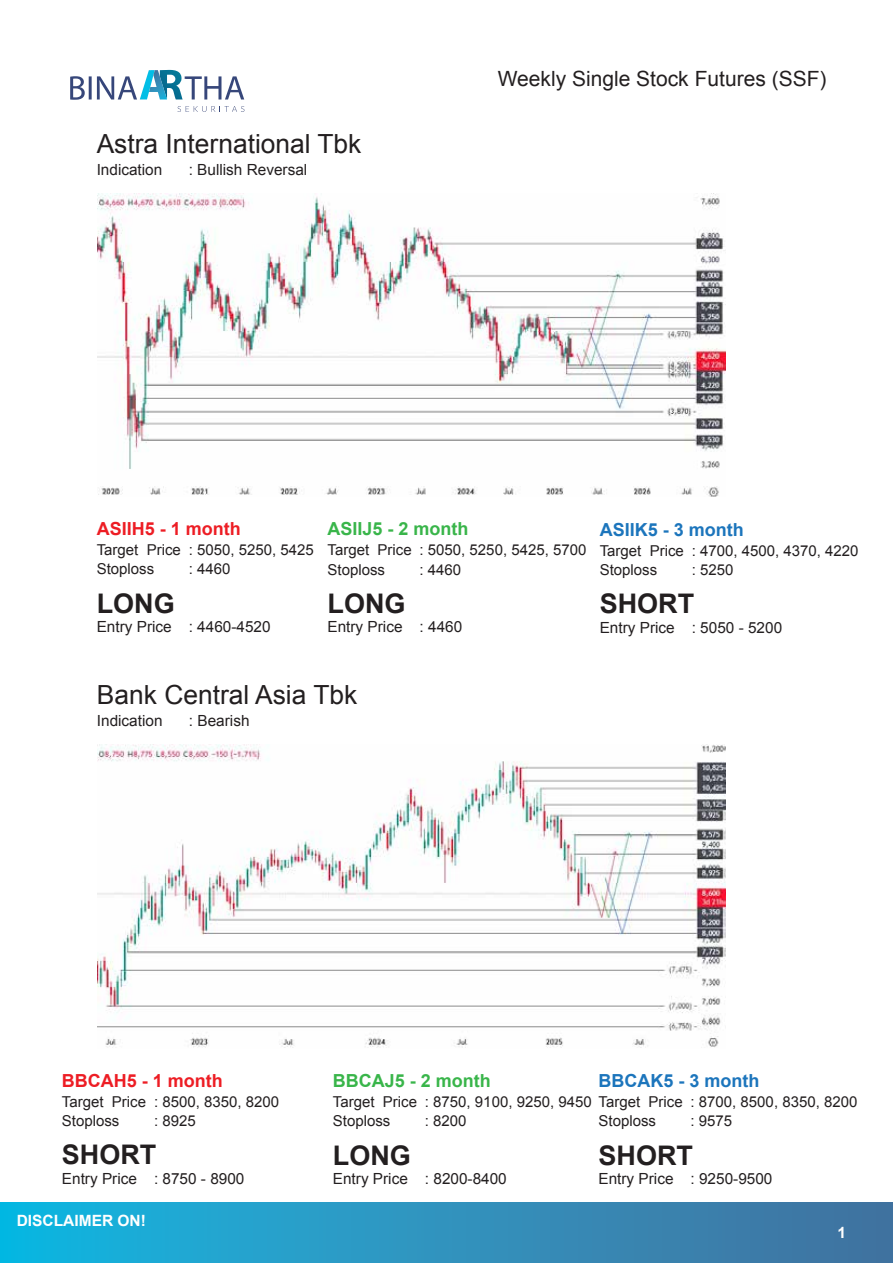
<style>
.page{position:relative;width:893px;height:1263px;background:#fff}
.page>*{position:absolute;margin:0;border:0;box-sizing:border-box;transform-origin:0 0}
.t1{font:700 27px "Arial";color:#231f20}
.t2{font:26.4px "Arial";color:#231f20}
.t3{font:21px "Arial";color:#231f20}
.t4{font:700 18px "Arial";color:#ed1d24}
.t5{font:700 18px "Arial";color:#39b54a}
.t6{font:700 18px "Arial";color:#1c75bc}
.t7{font:700 15.45px "Arial";color:#fff}
.t8{font:15.3px "Arial";color:#231f20}
.t9{font:15px/19.2px "Arial";color:#231f20}
</style>
<div class="page">
<svg style="left:70px;top:70px;width:174px;height:30px"></svg>
<svg style="left:177px;top:106px;width:67px;height:6px"></svg>
<div style="left:0;top:1202px;width:893px;height:61px;background:linear-gradient(to right,#13b7e1,#47709d)"></div>
<img style="left:97px;top:193px;width:629px;height:304px">
<img style="left:97px;top:745px;width:629px;height:303px">
<h2 class="t2" style="left:97px;top:126px;width:266px">Astra International Tbk</h2>
<p class="t8" style="left:97px;top:159px;width:67px">Indication</p>
<p class="t8" style="left:189px;top:159px;width:120px">: Bullish Reversal</p>
<h3 class="t3" style="left:498px;top:65px;width:330px">Weekly Single Stock Futures (SSF)</h3>
<p class="t4" style="left:97px;top:517px;width:146px">ASIIH5 - 1 month</p>
<p class="t5" style="left:327px;top:517px;width:143px">ASIIJ5 - 2 month</p>
<p class="t6" style="left:600px;top:517px;width:146px">ASIIK5 - 3 month</p>
<p class="t9" style="left:97px;top:540px;width:219px">Target Price : 5050, 5250, 5425<br>Stoploss</p>
<p class="t9" style="left:189px;top:560px;width:43px">: 4460</p>
<p class="t9" style="left:327px;top:541px;width:260px">Target Price : 5050, 5250, 5425, 5700<br>Stoploss</p>
<p class="t9" style="left:420px;top:560px;width:43px">: 4460</p>
<p class="t9" style="left:600px;top:541px;width:260px">Target Price : 4700, 4500, 4370, 4220<br>Stoploss</p>
<p class="t9" style="left:692px;top:560px;width:43px">: 5250</p>
<h1 class="t1" style="left:97px;top:586px;width:80px">LONG</h1>
<p class="t8" style="left:97px;top:617px;width:175px">Entry Price : 4460-4520</p>
<h1 class="t1" style="left:327px;top:586px;width:80px">LONG</h1>
<p class="t8" style="left:327px;top:617px;width:136px">Entry Price : 4460</p>
<h1 class="t1" style="left:600px;top:586px;width:96px">SHORT</h1>
<p class="t8" style="left:600px;top:617px;width:184px">Entry Price : 5050 - 5200</p>
<h2 class="t2" style="left:97px;top:678px;width:262px">Bank Central Asia Tbk</h2>
<p class="t8" style="left:97px;top:711px;width:67px">Indication</p>
<p class="t8" style="left:189px;top:711px;width:62px">: Bearish</p>
<p class="t4" style="left:62px;top:1068px;width:162px">BBCAH5 - 1 month</p>
<p class="t5" style="left:333px;top:1069px;width:160px">BBCAJ5 - 2 month</p>
<p class="t6" style="left:598px;top:1069px;width:162px">BBCAK5 - 3 month</p>
<p class="t9" style="left:62px;top:1092px;width:219px">Target Price : 8500, 8350, 8200<br>Stoploss</p>
<p class="t9" style="left:154px;top:1111px;width:43px">: 8925</p>
<p class="t9" style="left:333px;top:1092px;width:260px">Target Price : 8750, 9100, 9250, 9450<br>Stoploss</p>
<p class="t9" style="left:598px;top:1092px;width:260px">Target Price : 8700, 8500, 8350, 8200<br>Stoploss</p>
<p class="t9" style="left:425px;top:1111px;width:43px">: 8200</p>
<p class="t9" style="left:691px;top:1111px;width:43px">: 9575</p>
<h1 class="t1" style="left:62px;top:1137px;width:96px">SHORT</h1>
<p class="t8" style="left:62px;top:1168px;width:184px">Entry Price : 8750 - 8900</p>
<h1 class="t1" style="left:333px;top:1137px;width:80px">LONG</h1>
<p class="t8" style="left:333px;top:1168px;width:175px">Entry Price : 8200-8400</p>
<h1 class="t1" style="left:598px;top:1137px;width:96px">SHORT</h1>
<p class="t8" style="left:598px;top:1169px;width:175px">Entry Price : 9250-9500</p>
<p class="t7" style="left:17px;top:1211px;width:131px">DISCLAIMER ON!</p>
<p class="t7" style="left:837px;top:1222px;width:10px">1</p>
</div>
